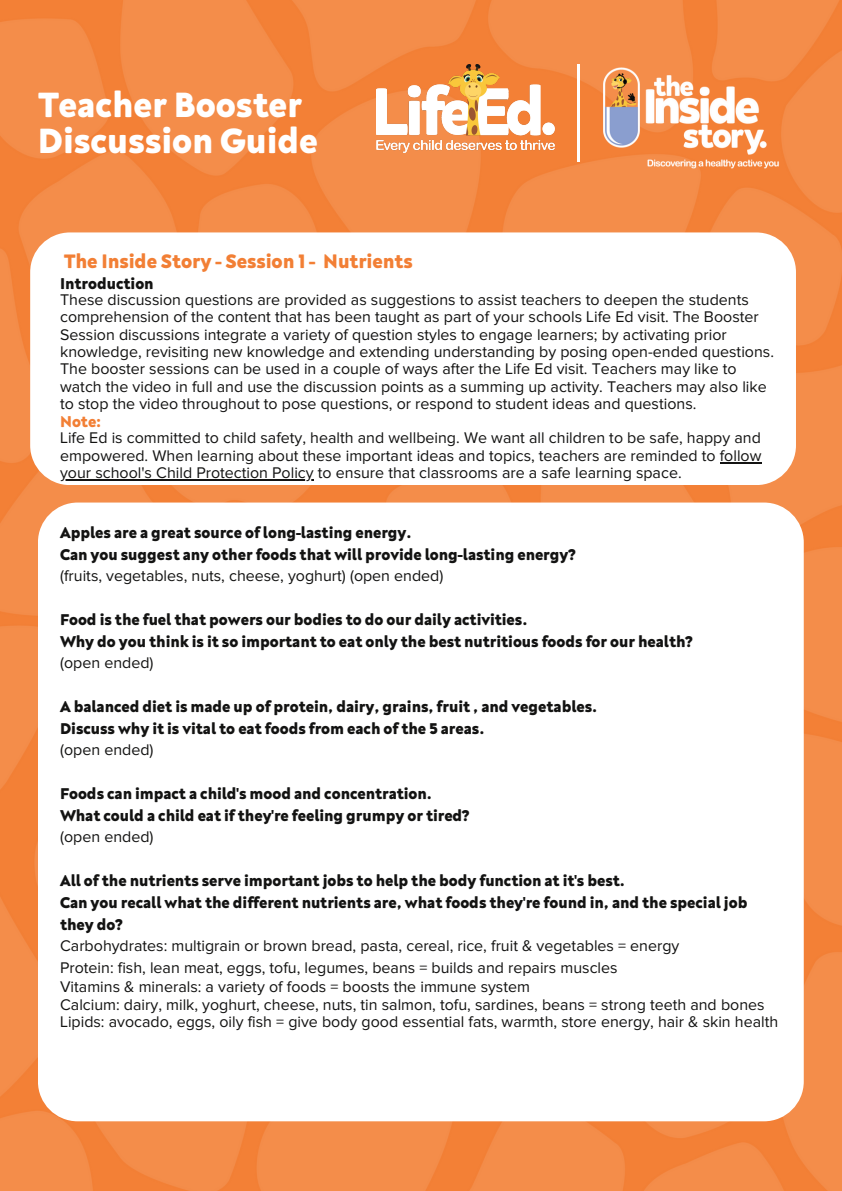
<style>
.page{position:relative;width:842px;height:1191px;background:#fff}
.page>*{position:absolute;margin:0;border:0;box-sizing:border-box;transform-origin:0 0}
.t1{font:800 36px/36px "Neufreit";color:#fff}
.t2{font:800 20px "Neufreit";color:#f27f35}
.t3{font:16px/17.2px "Proxima Nova";color:#131312}
.t4{font:800 16px/21.7px "Neufreit";color:#131312}
.t5{font:800 16px "Neufreit";color:#f27f35}
</style>
<div class="page">
<img style="left:0;top:0;width:842px;height:1190px">
<div style="left:30px;top:232px;width:766px;height:253px;background:#fff;border-radius:40px"></div>
<div style="left:38px;top:502px;width:765px;height:619px;background:#fff;border-radius:40px"></div>
<img style="left:376px;top:65px;width:179px;height:87px">
<img style="left:592px;top:48px;width:204px;height:129px">
<hr style="left:577px;top:64px;width:3px;height:98px;background:#fff">
<hr style="left:720px;top:462px;width:41px;height:1px;background:#131312">
<hr style="left:60px;top:479px;width:254px;height:1px;background:#131312">
<h1 class="t1" style="left:38px;top:86px;width:282px">Teacher Booster<br>Discussion Guide</h1>
<p class="t2" style="left:64px;top:249px;width:350px">The Inside Story - Session 1 - Nutrients</p>
<p class="t4" style="left:60px;top:272px;width:95px">Introduction</p>
<p class="t3" style="left:60px;top:292px;width:715px">These discussion questions are provided as suggestions to assist teachers to deepen the students comprehension of the content that has been taught as part of your schools Life Ed visit. The Booster Session discussions integrate a variety of question styles to engage learners; by activating prior knowledge, revisiting new knowledge and extending understanding by posing open-ended questions.<br>The booster sessions can be used in a couple of ways after the Life Ed visit. Teachers may like to watch the video in full and use the discussion points as a summing up activity. Teachers may also like to stop the video throughout to pose questions, or respond to student ideas and questions.</p>
<p class="t5" style="left:60px;top:411px;width:43px">Note:</p>
<p class="t3" style="left:60px;top:430px;width:703px;text-align:justify">Life Ed is committed to child safety, health and wellbeing. We want all children to be safe, happy and empowered. When learning about these important ideas and topics, teachers are reminded to follow your school's Child Protection Policy to ensure that classrooms are a safe learning space.</p>
<p class="t4" style="left:60px;top:521px;width:517px">Apples are a great source of long-lasting energy.<br>Can you suggest any other foods that will provide long-lasting energy?</p>
<p class="t3" style="left:60px;top:568px;width:385px">(fruits, vegetables, nuts, cheese, yoghurt) (open ended)</p>
<p class="t4" style="left:60px;top:608px;width:634px">Food is the fuel that powers our bodies to do our daily activities.<br>Why do you think is it so important to eat only the best nutritious foods for our health?</p>
<p class="t3" style="left:60px;top:654px;width:95px">(open ended)</p>
<p class="t4" style="left:60px;top:695px;width:539px">A balanced diet is made up of protein, dairy, grains, fruit , and vegetables.<br>Discuss why it is vital to eat foods from each of the 5 areas.</p>
<p class="t3" style="left:60px;top:741px;width:95px">(open ended)</p>
<p class="t4" style="left:60px;top:782px;width:411px">Foods can impact a child's mood and concentration.<br>What could a child eat if they're feeling grumpy or tired?</p>
<p class="t3" style="left:60px;top:828px;width:95px">(open ended)</p>
<p class="t4" style="left:60px;top:869px;width:689px">All of the nutrients serve important jobs to help the body function at it's best.<br>Can you recall what the different nutrients are, what foods they're found in, and the special job they do?</p>
<p class="t3" style="left:60px;top:935px;width:621px;line-height:21.7px">Carbohydrates: multigrain or brown bread, pasta, cereal, rice, fruit &amp; vegetables = energy<br>Protein: fish, lean meat, eggs, tofu, legumes, beans = builds and repairs muscles</p>
<p class="t3" style="left:60px;top:978px;width:720px">Vitamins &amp; minerals: a variety of foods = boosts the immune system<br>Calcium: dairy, milk, yoghurt, cheese, nuts, tin salmon, tofu, sardines, beans = strong teeth and bones<br>Lipids: avocado, eggs, oily fish = give body good essential fats, warmth, store energy, hair &amp; skin health</p>
</div>
